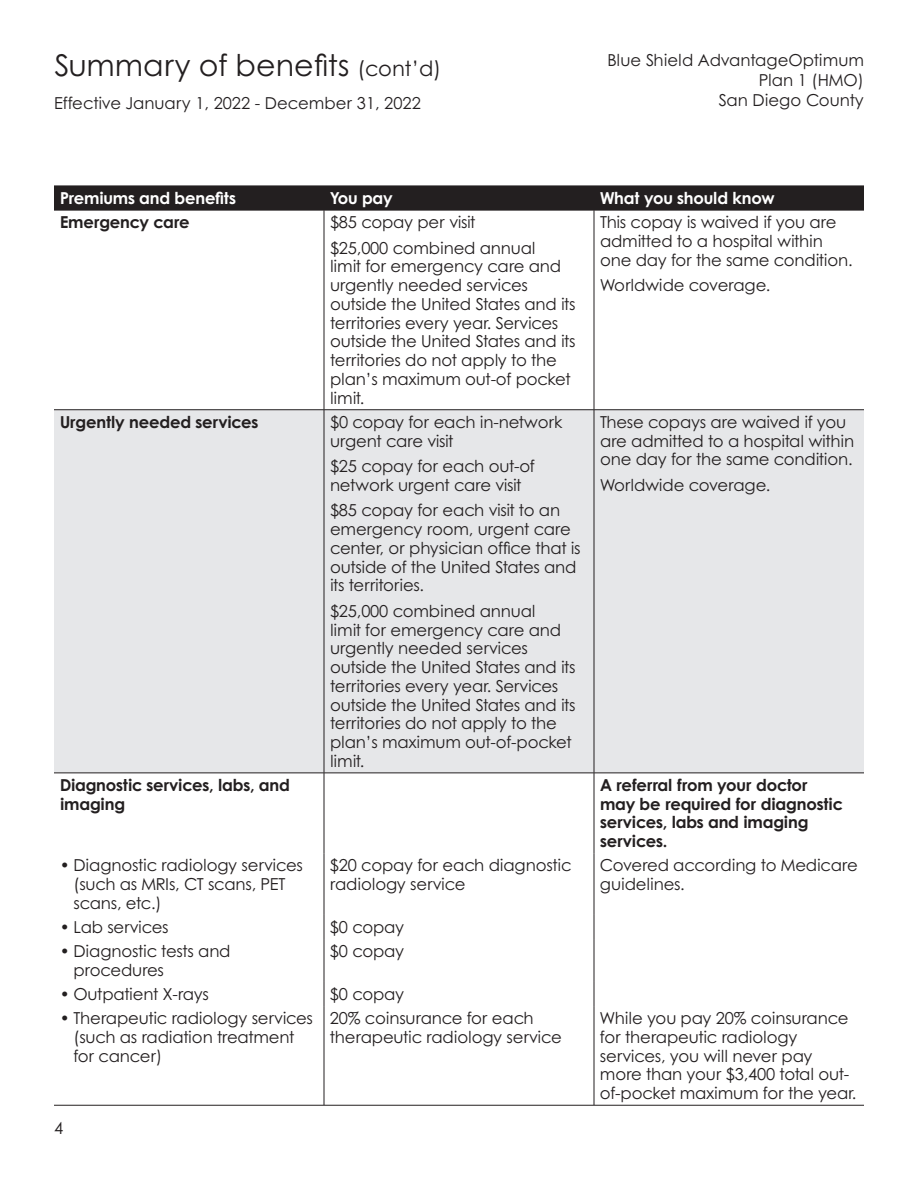
<style>
.page{position:relative;width:918px;height:1188px;background:#fff}
.page>*{position:absolute;margin:0;border:0;box-sizing:border-box;transform-origin:0 0}
.t1{font:30px "Century Gothic B";color:#231f20}
.t2{font:16.5px/18.8px "Century Gothic B";letter-spacing:-.01em;color:#231f20}
.t3{font:700 16.5px/18.8px "Century Gothic B";letter-spacing:-.01em;color:#231f20}
.t4{font:700 16.5px "Century Gothic B";letter-spacing:-.01em;color:#fff}
.s1{font-size:21px}
</style>
<div class="page">
<div style="left:54px;top:410px;width:810px;height:363px;background:#e6e7e9"></div>
<div style="left:54px;top:186px;width:810px;height:24px;background:#231f20"></div>
<hr style="left:54px;top:210px;width:270px;height:1px;background:#231f20">
<hr style="left:324px;top:210px;width:270px;height:1px;background:#231f20">
<hr style="left:324px;top:210px;width:1px;height:200px;background:#231f20">
<hr style="left:594px;top:210px;width:270px;height:1px;background:#231f20">
<hr style="left:594px;top:210px;width:1px;height:200px;background:#231f20">
<hr style="left:54px;top:409px;width:270px;height:1px;background:#231f20">
<hr style="left:324px;top:409px;width:270px;height:1px;background:#231f20">
<hr style="left:324px;top:410px;width:1px;height:363px;background:#231f20">
<hr style="left:594px;top:409px;width:270px;height:1px;background:#231f20">
<hr style="left:594px;top:410px;width:1px;height:363px;background:#231f20">
<hr style="left:54px;top:773px;width:270px;height:1px;background:#231f20">
<hr style="left:324px;top:773px;width:270px;height:1px;background:#231f20">
<hr style="left:324px;top:773px;width:1px;height:80px;background:#231f20">
<hr style="left:594px;top:773px;width:270px;height:1px;background:#231f20">
<hr style="left:594px;top:773px;width:1px;height:80px;background:#231f20">
<hr style="left:324px;top:1006px;width:1px;height:99px;background:#231f20">
<hr style="left:594px;top:1006px;width:1px;height:99px;background:#231f20">
<hr style="left:54px;top:1105px;width:270px;height:1px;background:#231f20">
<hr style="left:324px;top:1105px;width:270px;height:1px;background:#231f20">
<hr style="left:594px;top:1105px;width:270px;height:1px;background:#231f20">
<hr style="left:324px;top:853px;width:1px;height:62px;background:#231f20">
<hr style="left:594px;top:853px;width:1px;height:62px;background:#231f20">
<svg style="left:324px;top:915px;width:1px;height:24px"></svg>
<svg style="left:594px;top:915px;width:1px;height:24px"></svg>
<hr style="left:324px;top:939px;width:1px;height:43px;background:#231f20">
<hr style="left:594px;top:939px;width:1px;height:43px;background:#231f20">
<svg style="left:324px;top:982px;width:1px;height:24px"></svg>
<svg style="left:594px;top:982px;width:1px;height:24px"></svg>
<h1 class="t1" style="left:54px;top:47px;width:389px">Summary of benefits <span class="s1">(cont’d)</span></h1>
<p class="t2" style="left:54px;top:94px;width:368px">Effective January 1, 2022 - December 31, 2022</p>
<p class="t2" style="left:608px;top:50px;width:258px;line-height:19.8px;text-align:right">Blue Shield AdvantageOptimum<br>Plan 1 (HMO)<br>San Diego County</p>
<p class="t4" style="left:60px;top:188px;width:177px">Premiums and benefits</p>
<p class="t4" style="left:330px;top:188px;width:64px">You pay</p>
<p class="t4" style="left:600px;top:188px;width:176px">What you should know</p>
<p class="t3" style="left:60px;top:213px;width:131px">Emergency care</p>
<p class="t2" style="left:330px;top:213px;width:147px">$85 copay per visit</p>
<p class="t2" style="left:330px;top:238px;width:247px">$25,000 combined annual<br>limit for emergency care and urgently needed services outside the United States and its territories every year. Services outside the United States and its territories do not apply to the plan’s maximum out-of pocket limit.</p>
<p class="t2" style="left:600px;top:213px;width:254px">This copay is waived if you are admitted to a hospital within one day for the same condition.</p>
<p class="t2" style="left:600px;top:276px;width:172px">Worldwide coverage.</p>
<p class="t3" style="left:60px;top:412px;width:200px">Urgently needed services</p>
<p class="t2" style="left:330px;top:412px;width:234px">$0 copay for each in-network urgent care visit</p>
<p class="t2" style="left:330px;top:457px;width:206px">$25 copay for each out-of network urgent care visit</p>
<p class="t2" style="left:330px;top:501px;width:252px">$85 copay for each visit to an emergency room, urgent care center, or physician office that is outside of the United States and its territories.</p>
<p class="t2" style="left:330px;top:601px;width:247px">$25,000 combined annual<br>limit for emergency care and urgently needed services outside the United States and its territories every year. Services outside the United States and its territories do not apply to the plan’s maximum out-of-pocket limit.</p>
<p class="t2" style="left:600px;top:412px;width:256px">These copays are waived if you are admitted to a hospital within one day for the same condition.</p>
<p class="t2" style="left:600px;top:475px;width:172px">Worldwide coverage.</p>
<p class="t3" style="left:60px;top:775px;width:231px">Diagnostic services, labs, and imaging</p>
<p class="t3" style="left:600px;top:775px;width:244px">A referral from your doctor may be required for diagnostic services, labs and imaging services.</p>
<p class="t2" style="left:73px;top:856px;width:231px;text-indent:-13px">• Diagnostic radiology services (such as MRIs, CT scans, PET scans, etc.)</p>
<p class="t2" style="left:330px;top:856px;width:243px">$20 copay for each diagnostic radiology service</p>
<p class="t2" style="left:600px;top:856px;width:259px">Covered according to Medicare guidelines.</p>
<p class="t2" style="left:60px;top:918px;width:110px">• Lab services</p>
<p class="t2" style="left:330px;top:918px;width:76px">$0 copay</p>
<p class="t2" style="left:73px;top:942px;width:159px;text-indent:-13px">• Diagnostic tests and procedures</p>
<p class="t2" style="left:330px;top:942px;width:76px">$0 copay</p>
<p class="t2" style="left:60px;top:985px;width:150px">• Outpatient X-rays</p>
<p class="t2" style="left:330px;top:985px;width:76px">$0 copay</p>
<p class="t2" style="left:73px;top:1009px;width:241px;text-indent:-13px">• Therapeutic radiology services (such as radiation treatment for cancer)</p>
<p class="t2" style="left:330px;top:1009px;width:233px">20% coinsurance for each therapeutic radiology service</p>
<p class="t2" style="left:600px;top:1009px;width:258px">While you pay 20% coinsurance for therapeutic radiology services, you will never pay more than your $3,400 total out&shy;of-pocket maximum for the year.</p>
<p class="t2" style="left:54px;top:1118px;width:11px">4</p>
</div>
